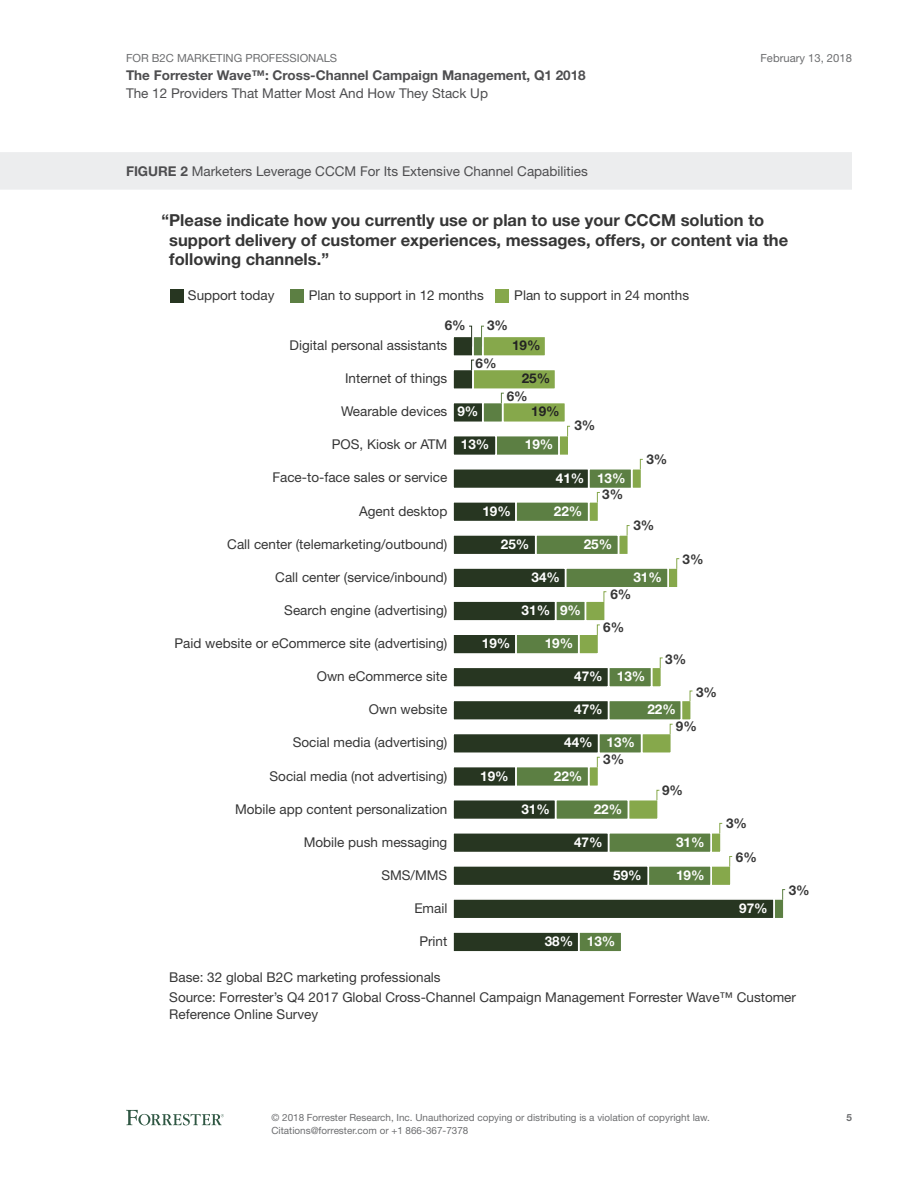
<style>
.page{position:relative;width:918px;height:1188px;background:#fff}
.page>*{position:absolute;margin:0;border:0;box-sizing:border-box;transform-origin:0 0}
.t1{font:700 16.5px/19.8px "Helvetica Neue LT Std";color:#363636}
.t2{font:13.5px/19.8px "Helvetica Neue LT Std";color:#363636}
.t3{font:13.5px "Helvetica Neue LT Std";color:#4e4e50}
.t4{font:700 13.5px "Helvetica Neue LT Std";color:#fff}
.t5{font:700 13.5px "Helvetica Neue LT Std";color:#4e4e50}
.t6{font:700 13.5px "Helvetica Neue LT Std";color:#363636}
.t7{font:700 13.5px "Helvetica Neue LT Std";color:#232323}
.t8{font:11.25px "Helvetica Neue LT Std";color:#6d6e70}
.t9{font:9.9px/12.8px "Helvetica Neue LT Std";color:#6d6e70}
.t10{font:700 9.9px "Helvetica Neue LT Std";color:#6d6e70}
.s1{font-weight:700}
</style>
<div class="page">
<svg style="left:126px;top:1110px;width:98px;height:15px"></svg>
<div style="left:0;top:152px;width:852px;height:38px;background:#ecedee"></div>
<div style="left:170px;top:290px;width:13px;height:13px;background:#273621"></div>
<div style="left:290px;top:290px;width:13px;height:13px;background:#5c7f43"></div>
<div style="left:496px;top:290px;width:13px;height:13px;background:#86a84b"></div>
<div style="left:482px;top:336px;width:64px;height:21px;background:#86a84b;border:2px solid #fff"></div>
<div style="left:472px;top:369px;width:84px;height:21px;background:#86a84b;border:2px solid #fff"></div>
<div style="left:502px;top:402px;width:64px;height:21px;background:#86a84b;border:2px solid #fff"></div>
<div style="left:558px;top:435px;width:12px;height:21px;background:#86a84b;border:2px solid #fff"></div>
<div style="left:710px;top:865px;width:22px;height:22px;background:#86a84b;border:2px solid #fff"></div>
<div style="left:472px;top:336px;width:12px;height:21px;background:#5c7f43;border:2px solid #fff"></div>
<div style="left:482px;top:402px;width:21px;height:21px;background:#5c7f43;border:2px solid #fff"></div>
<div style="left:495px;top:435px;width:65px;height:21px;background:#5c7f43;border:2px solid #fff"></div>
<div style="left:515px;top:501px;width:75px;height:21px;background:#5c7f43;border:2px solid #fff"></div>
<div style="left:535px;top:534px;width:84px;height:22px;background:#5c7f43;border:2px solid #fff"></div>
<div style="left:555px;top:600px;width:31px;height:22px;background:#5c7f43;border:2px solid #fff"></div>
<div style="left:515px;top:633px;width:65px;height:22px;background:#5c7f43;border:2px solid #fff"></div>
<div style="left:515px;top:766px;width:75px;height:21px;background:#5c7f43;border:2px solid #fff"></div>
<div style="left:555px;top:799px;width:74px;height:21px;background:#5c7f43;border:2px solid #fff"></div>
<div style="left:647px;top:865px;width:65px;height:22px;background:#5c7f43;border:2px solid #fff"></div>
<div style="left:773px;top:898px;width:12px;height:22px;background:#5c7f43;border:2px solid #fff"></div>
<div style="left:578px;top:931px;width:45px;height:22px;background:#5c7f43;border:2px solid #fff"></div>
<div style="left:452px;top:336px;width:22px;height:21px;background:#273621;border:2px solid #fff"></div>
<div style="left:452px;top:369px;width:22px;height:21px;background:#273621;border:2px solid #fff"></div>
<div style="left:452px;top:402px;width:32px;height:21px;background:#273621;border:2px solid #fff"></div>
<div style="left:452px;top:435px;width:45px;height:21px;background:#273621;border:2px solid #fff"></div>
<div style="left:452px;top:468px;width:138px;height:21px;background:#273621;border:2px solid #fff"></div>
<div style="left:452px;top:501px;width:65px;height:21px;background:#273621;border:2px solid #fff"></div>
<div style="left:452px;top:534px;width:85px;height:22px;background:#273621;border:2px solid #fff"></div>
<div style="left:452px;top:567px;width:114px;height:22px;background:#273621;border:2px solid #fff"></div>
<div style="left:452px;top:600px;width:104px;height:22px;background:#273621;border:2px solid #fff"></div>
<div style="left:452px;top:633px;width:65px;height:22px;background:#273621;border:2px solid #fff"></div>
<div style="left:452px;top:666px;width:157px;height:22px;background:#273621;border:2px solid #fff"></div>
<div style="left:452px;top:700px;width:157px;height:21px;background:#273621;border:2px solid #fff"></div>
<div style="left:452px;top:733px;width:147px;height:21px;background:#273621;border:2px solid #fff"></div>
<div style="left:452px;top:766px;width:65px;height:21px;background:#273621;border:2px solid #fff"></div>
<div style="left:452px;top:799px;width:104px;height:21px;background:#273621;border:2px solid #fff"></div>
<div style="left:452px;top:832px;width:157px;height:21px;background:#273621;border:2px solid #fff"></div>
<div style="left:452px;top:865px;width:197px;height:22px;background:#273621;border:2px solid #fff"></div>
<div style="left:452px;top:898px;width:323px;height:22px;background:#273621;border:2px solid #fff"></div>
<div style="left:452px;top:931px;width:128px;height:22px;background:#273621;border:2px solid #fff"></div>
<svg style="left:481px;top:325px;width:4px;height:22px"></svg>
<svg style="left:468px;top:325px;width:7px;height:46px"></svg>
<svg style="left:501px;top:392px;width:4px;height:12px"></svg>
<svg style="left:567px;top:425px;width:166px;height:443px"></svg>
<svg style="left:782px;top:889px;width:4px;height:12px"></svg>
<p class="t8" style="left:126px;top:51px;width:213px">FOR B2C MARKETING PROFESSIONALS</p>
<p class="t5" style="left:126px;top:67px;width:461px">The Forrester Wave™: Cross-Channel Campaign Management, Q1 2018</p>
<p class="t3" style="left:126px;top:85px;width:364px">The 12 Providers That Matter Most And How They Stack Up</p>
<p class="t3" style="left:126px;top:163px;width:463px"><span class="s1">FIGURE 2</span> Marketers Leverage CCCM For Its Extensive Channel Capabilities</p>
<p class="t8" style="left:761px;top:51px;width:93px">February 13, 2018</p>
<p class="t1" style="left:169px;top:210px;width:620px;text-indent:-8px">“Please indicate how you currently use or plan to use your CCCM solution to support delivery of customer experiences, messages, offers, or content via the following channels.”</p>
<p class="t2" style="left:188px;top:285px;width:88px">Support today</p>
<p class="t2" style="left:309px;top:285px;width:176px">Plan to support in 12 months</p>
<p class="t2" style="left:514px;top:285px;width:176px">Plan to support in 24 months</p>
<p class="t6" style="left:445px;top:317px;width:23px">6%</p>
<p class="t6" style="left:487px;top:317px;width:23px">3%</p>
<p class="t2" style="left:290px;top:335px;width:159px">Digital personal assistants</p>
<p class="t7" style="left:512px;top:337px;width:30px">19%</p>
<p class="t6" style="left:476px;top:355px;width:23px">6%</p>
<p class="t2" style="left:345px;top:368px;width:104px">Internet of things</p>
<p class="t7" style="left:522px;top:370px;width:30px">25%</p>
<p class="t6" style="left:507px;top:388px;width:23px">6%</p>
<p class="t2" style="left:341px;top:401px;width:108px">Wearable devices</p>
<p class="t4" style="left:457px;top:403px;width:23px">9%</p>
<p class="t7" style="left:531px;top:403px;width:30px">19%</p>
<p class="t6" style="left:574px;top:417px;width:23px">3%</p>
<p class="t2" style="left:332px;top:434px;width:117px">POS, Kiosk or ATM</p>
<p class="t4" style="left:461px;top:436px;width:30px">13%</p>
<p class="t4" style="left:525px;top:436px;width:30px">19%</p>
<p class="t6" style="left:646px;top:451px;width:23px">3%</p>
<p class="t2" style="left:272px;top:468px;width:177px">Face-to-face sales or service</p>
<p class="t4" style="left:556px;top:469px;width:71px">41% 13%</p>
<p class="t6" style="left:602px;top:486px;width:23px">3%</p>
<p class="t2" style="left:359px;top:501px;width:90px">Agent desktop</p>
<p class="t4" style="left:482px;top:503px;width:30px">19%</p>
<p class="t4" style="left:554px;top:503px;width:30px">22%</p>
<p class="t6" style="left:633px;top:517px;width:23px">3%</p>
<p class="t2" style="left:227px;top:534px;width:222px">Call center (telemarketing/outbound)</p>
<p class="t4" style="left:501px;top:536px;width:30px">25%</p>
<p class="t4" style="left:584px;top:536px;width:30px">25%</p>
<p class="t6" style="left:683px;top:551px;width:23px">3%</p>
<p class="t2" style="left:275px;top:567px;width:174px">Call center (service/inbound)</p>
<p class="t4" style="left:532px;top:569px;width:30px">34%</p>
<p class="t4" style="left:633px;top:569px;width:30px">31%</p>
<p class="t6" style="left:610px;top:586px;width:23px">6%</p>
<p class="t2" style="left:284px;top:600px;width:165px">Search engine (advertising)</p>
<p class="t4" style="left:522px;top:602px;width:61px">31% 9%</p>
<p class="t6" style="left:603px;top:619px;width:23px">6%</p>
<p class="t2" style="left:175px;top:633px;width:274px">Paid website or eCommerce site (advertising)</p>
<p class="t4" style="left:482px;top:635px;width:30px">19%</p>
<p class="t4" style="left:545px;top:635px;width:30px">19%</p>
<p class="t6" style="left:665px;top:651px;width:23px">3%</p>
<p class="t2" style="left:317px;top:666px;width:132px">Own eCommerce site</p>
<p class="t4" style="left:574px;top:668px;width:73px">47% 13%</p>
<p class="t6" style="left:696px;top:683px;width:23px">3%</p>
<p class="t2" style="left:369px;top:699px;width:80px">Own website</p>
<p class="t4" style="left:574px;top:701px;width:30px">47%</p>
<p class="t4" style="left:647px;top:701px;width:30px">22%</p>
<p class="t6" style="left:676px;top:718px;width:23px">9%</p>
<p class="t2" style="left:293px;top:733px;width:156px">Social media (advertising)</p>
<p class="t4" style="left:564px;top:734px;width:72px">44% 13%</p>
<p class="t6" style="left:603px;top:751px;width:23px">3%</p>
<p class="t2" style="left:270px;top:766px;width:179px">Social media (not advertising)</p>
<p class="t4" style="left:480px;top:767px;width:30px">19%</p>
<p class="t4" style="left:554px;top:767px;width:30px">22%</p>
<p class="t6" style="left:662px;top:782px;width:23px">9%</p>
<p class="t2" style="left:235px;top:799px;width:214px">Mobile app content personalization</p>
<p class="t4" style="left:521px;top:801px;width:30px">31%</p>
<p class="t4" style="left:594px;top:801px;width:30px">22%</p>
<p class="t6" style="left:726px;top:815px;width:23px">3%</p>
<p class="t2" style="left:304px;top:832px;width:145px">Mobile push messaging</p>
<p class="t4" style="left:574px;top:834px;width:30px">47%</p>
<p class="t4" style="left:676px;top:834px;width:30px">31%</p>
<p class="t6" style="left:736px;top:848px;width:23px">6%</p>
<p class="t2" style="left:381px;top:865px;width:68px">SMS/MMS</p>
<p class="t4" style="left:613px;top:867px;width:30px">59%</p>
<p class="t4" style="left:676px;top:867px;width:30px">19%</p>
<p class="t6" style="left:789px;top:882px;width:23px">3%</p>
<p class="t2" style="left:414px;top:898px;width:35px">Email</p>
<p class="t4" style="left:739px;top:900px;width:30px">97%</p>
<p class="t2" style="left:419px;top:931px;width:30px">Print</p>
<p class="t4" style="left:545px;top:933px;width:72px">38% 13%</p>
<p class="t2" style="left:169px;top:967px;width:628px">Base: 32 global B2C marketing professionals<br>Source: Forrester’s Q4 2017 Global Cross-Channel Campaign Management Forrester Wave™ Customer</p>
<p class="t2" style="left:169px;top:1004px;width:150px">Reference Online Survey</p>
<p class="t9" style="left:272px;top:1111px;width:440px">© 2018 Forrester Research, Inc. Unauthorized copying or distributing is a violation of copyright law.<br>Citations@forrester.com or +1 866-367-7378</p>
<p class="t10" style="left:846px;top:1112px;width:7px">5</p>
</div>
